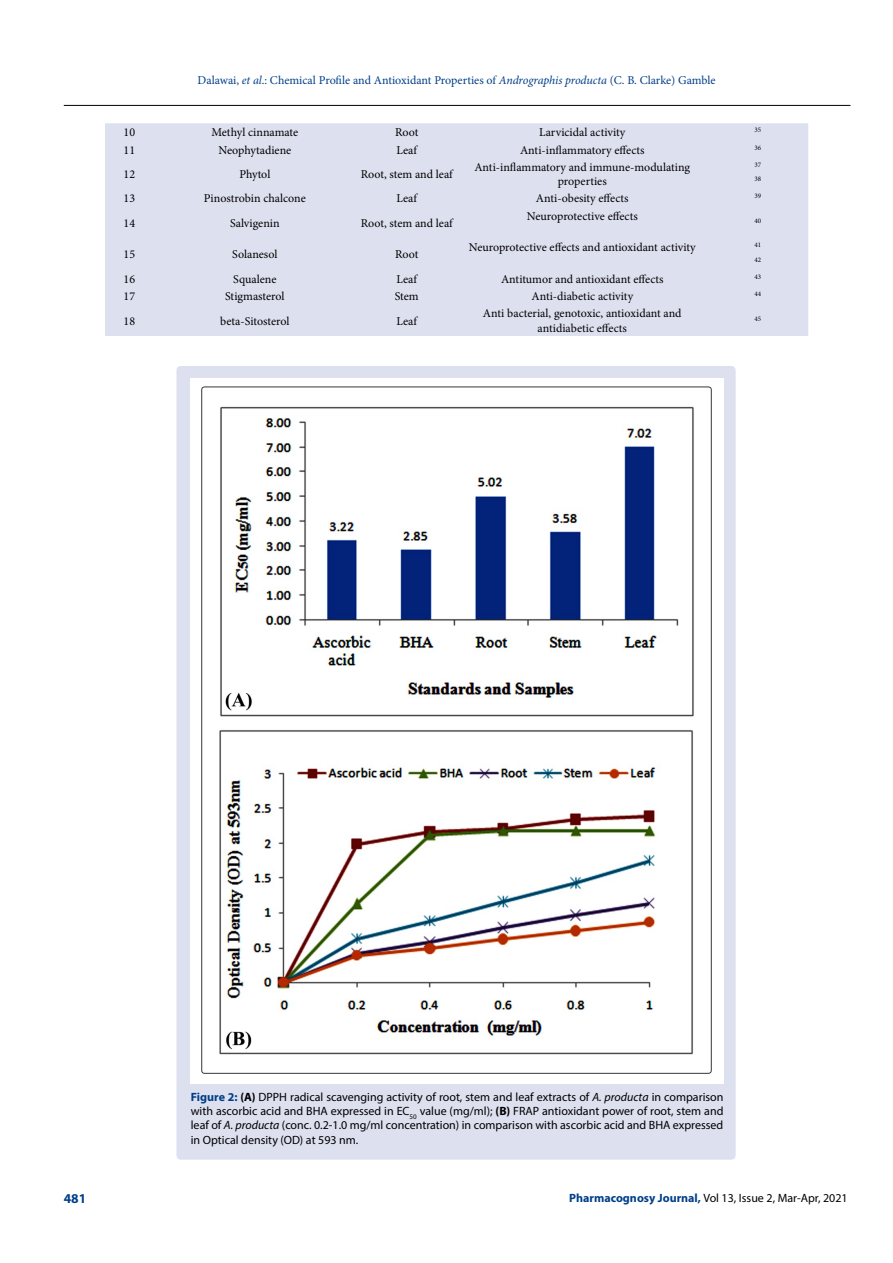
<style>
.page{position:relative;width:893px;height:1263px;background:#fff}
.page>*{position:absolute;margin:0;border:0;box-sizing:border-box;transform-origin:0 0}
.t1{font:700 13.5px "Myriad Pro";color:#003e88}
.t2{font:12px/14.4px "Minion Pro";color:#000;text-align:center}
.t3{font:12px/14.4px "Myriad Pro";color:#000;text-align:justify}
.t4{font:12px "Minion Pro";color:#003e88}
.t5{font:7.05px/14.4px "Minion Pro";color:#000}
.s1{font-style:italic}
.s2{font-weight:700;color:#003e88}
.s3{font-weight:700}
</style>
<div class="page">
<hr style="left:64px;top:105px;width:786px;height:1px;background:#000">
<div style="left:105px;top:123px;width:703px;height:213px;background:#dde0ef"></div>
<div style="left:176px;top:366px;width:560px;height:794px;background:#dde0ef;border-radius:4px"></div>
<img style="left:191px;top:378px;width:532px;height:705px">
<p class="t4" style="left:198px;top:72px;width:520px">Dalawai, <span class="s1">et al</span>.: Chemical Profile and Antioxidant Properties of <span class="s1">Andrographis producta</span> (C. B. Clarke) Gamble</p>
<p class="t2" style="left:124px;top:125px;width:13px">10</p>
<p class="t2" style="left:211px;top:125px;width:88px">Methyl cinnamate</p>
<p class="t2" style="left:395px;top:125px;width:25px">Root</p>
<p class="t2" style="left:539px;top:125px;width:88px">Larvicidal activity</p>
<p class="t5" style="left:754px;top:123px;width:8px">35</p>
<p class="t2" style="left:124px;top:143px;width:13px">11</p>
<p class="t2" style="left:218px;top:143px;width:74px">Neophytadiene</p>
<p class="t2" style="left:396px;top:143px;width:22px">Leaf</p>
<p class="t2" style="left:520px;top:143px;width:126px">Anti-inflammatory effects</p>
<p class="t5" style="left:754px;top:140px;width:8px">36</p>
<p class="t2" style="left:124px;top:167px;width:13px">12</p>
<p class="t2" style="left:239px;top:167px;width:32px">Phytol</p>
<p class="t2" style="left:361px;top:167px;width:94px">Root, stem and leaf</p>
<p class="t2" style="left:474px;top:160px;width:217px">Anti-inflammatory and immune-modulating properties</p>
<p class="t5" style="left:754px;top:157px;width:8px">37<br>38</p>
<p class="t2" style="left:124px;top:191px;width:13px">13</p>
<p class="t2" style="left:204px;top:191px;width:103px">Pinostrobin chalcone</p>
<p class="t2" style="left:396px;top:191px;width:22px">Leaf</p>
<p class="t2" style="left:536px;top:191px;width:94px">Anti-obesity effects</p>
<p class="t5" style="left:754px;top:189px;width:8px">39</p>
<p class="t2" style="left:124px;top:216px;width:13px">14</p>
<p class="t2" style="left:230px;top:216px;width:51px">Salvigenin</p>
<p class="t2" style="left:361px;top:216px;width:94px">Root, stem and leaf</p>
<p class="t2" style="left:527px;top:209px;width:112px">Neuroprotective effects</p>
<p class="t5" style="left:754px;top:213px;width:8px">40</p>
<p class="t2" style="left:124px;top:247px;width:13px">15</p>
<p class="t2" style="left:232px;top:247px;width:47px">Solanesol</p>
<p class="t2" style="left:395px;top:247px;width:25px">Root</p>
<p class="t2" style="left:469px;top:240px;width:229px">Neuroprotective effects and antioxidant activity</p>
<p class="t5" style="left:754px;top:238px;width:8px">41<br>42</p>
<p class="t2" style="left:124px;top:272px;width:13px">16</p>
<p class="t2" style="left:233px;top:272px;width:45px">Squalene</p>
<p class="t2" style="left:396px;top:272px;width:22px">Leaf</p>
<p class="t2" style="left:501px;top:272px;width:164px">Antitumor and antioxidant effects</p>
<p class="t5" style="left:754px;top:269px;width:8px">43</p>
<p class="t2" style="left:124px;top:289px;width:13px">17</p>
<p class="t2" style="left:225px;top:289px;width:61px">Stigmasterol</p>
<p class="t2" style="left:395px;top:289px;width:26px">Stem</p>
<p class="t2" style="left:531px;top:289px;width:103px">Anti-diabetic activity</p>
<p class="t5" style="left:754px;top:287px;width:8px">44</p>
<p class="t2" style="left:124px;top:314px;width:13px">18</p>
<p class="t2" style="left:220px;top:314px;width:71px">beta-Sitosterol</p>
<p class="t2" style="left:396px;top:314px;width:22px">Leaf</p>
<p class="t2" style="left:483px;top:306px;width:200px">Anti bacterial, genotoxic, antioxidant and antidiabetic effects</p>
<p class="t5" style="left:754px;top:311px;width:8px">45</p>
<p class="t3" style="left:191px;top:1089px;width:534px"><span class="s2">Figure 2:</span> <span class="s3">(A)</span> DPPH radical scavenging activity of root, stem and leaf extracts of <span class="s1">A. producta</span> in comparison with ascorbic acid and BHA expressed in EC<sub>50</sub> value (mg/ml); <span class="s3">(B)</span> FRAP antioxidant power of root, stem and leaf of <span class="s1">A. producta</span> (conc. 0.2-1.0 mg/ml concentration) in comparison with ascorbic acid and BHA expressed in Optical density (OD) at 593 nm.</p>
<p class="t1" style="left:64px;top:1189px;width:24px">481</p>
<p class="t3" style="left:569px;top:1190px;width:280px"><span class="s2">Pharmacognosy Journal,</span> Vol 13, Issue 2, Mar-Apr, 2021</p>
</div>
